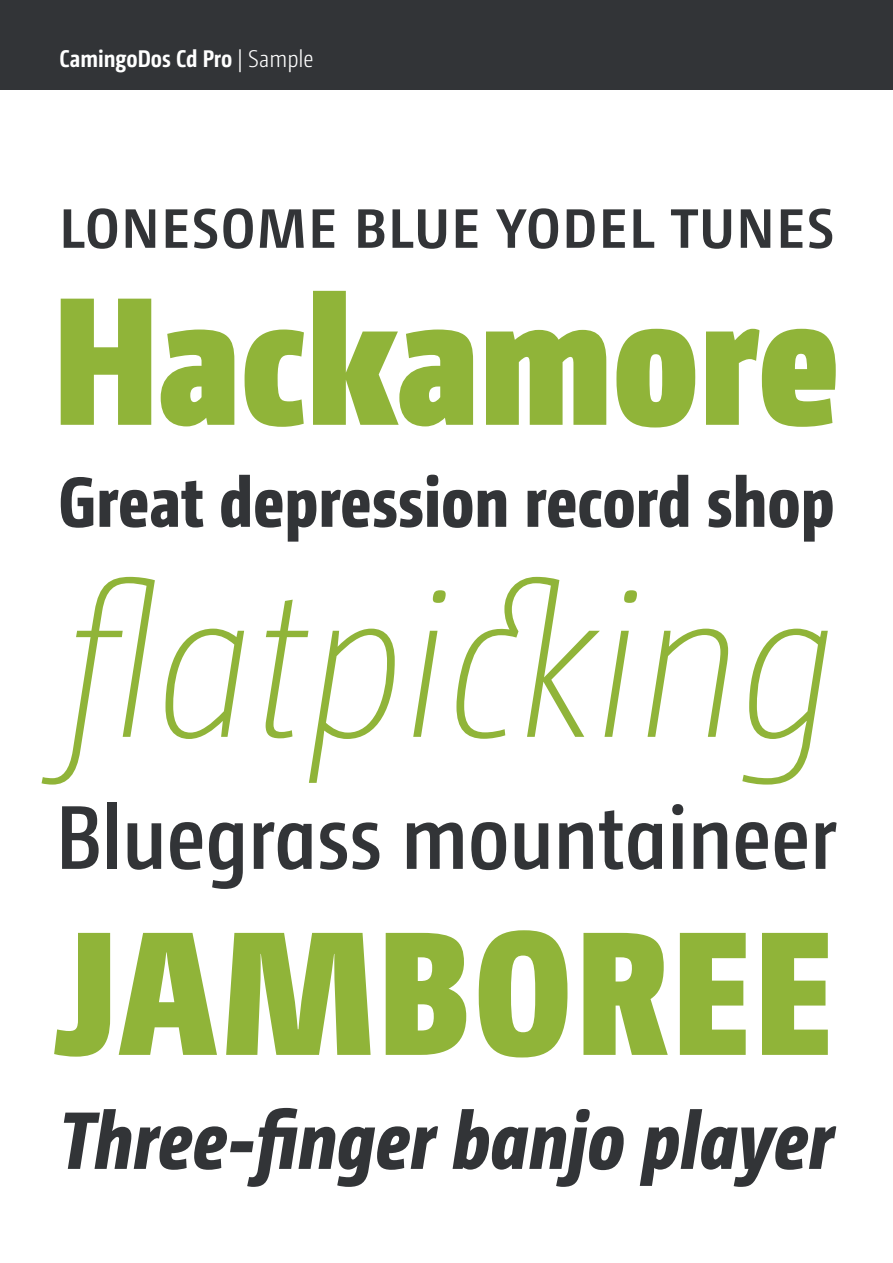
<style>
.page{position:relative;width:893px;height:1263px;background:#fff}
.page>*{position:absolute;margin:0;border:0;box-sizing:border-box;transform-origin:0 0}
.t1{font:italic 200 213px "Camingo Dos Pro Cd";color:#90b439}
.t2{font:900 181.5px "Camingo Dos Pro Cd";color:#90b439}
.t3{font:900 175.5px "Camingo Dos Pro Cd";letter-spacing:.025em;color:#90b439}
.t4{font:600 90px "Camingo Dos Pro Cd";color:#323437}
.t5{font:italic 800 81px "Camingo Dos Pro Cd";color:#323437}
.t6{font:800 70.5px "Camingo Dos Pro Cd";color:#323437}
.t7{font:600 70.5px "Camingo Dos Pro Cd";color:#323437}
.t8{font:700 24px "Camingo Dos Pro Cd";color:#fff}
.s1{font-weight:300}
</style>
<div class="page">
<div style="left:0;top:0;width:893px;height:89px;background:#323437"></div>
<p class="t8" style="left:60px;top:44px;width:256px">CamingoDos Cd Pro <span class="s1">| Sample</span></p>
<p class="t7" style="left:58px;top:181px;width:777px">Lonesome blue yodel tunes</p>
<p class="t2" style="left:54px;top:247px;width:787px">Hackamore</p>
<p class="t6" style="left:58px;top:459px;width:778px">Great depression record shop</p>
<p class="t1" style="left:64px;top:543px;width:774px">flatpicking</p>
<p class="t4" style="left:56px;top:784px;width:782px">Bluegrass mountaineer</p>
<p class="t3" style="left:56px;top:883px;width:779px">jamboree</p>
<p class="t5" style="left:60px;top:1091px;width:775px">Three-finger banjo player</p>
</div>
